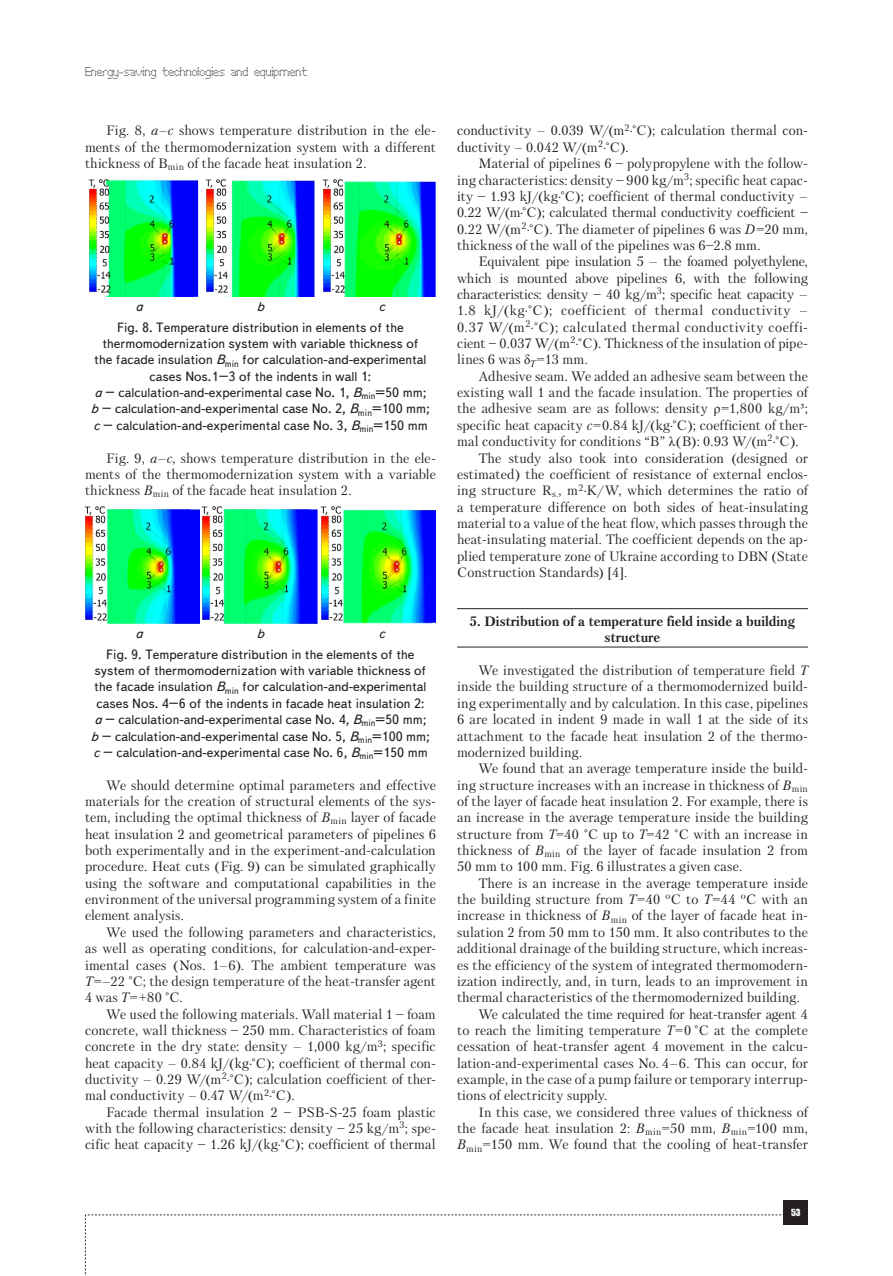
<style>
.page{position:relative;width:893px;height:1276px;background:#fff}
.page>*{position:absolute;margin:0;border:0;box-sizing:border-box;transform-origin:0 0}
.Text__англ{font:13.5px/16.4px "Petersburg C";letter-spacing:.005em;color:#231f20;text-align:justify}
.Рисунок{font:13.5px/16.4px "Text Book C";color:#231f20}
.Раздел_статьи{font:700 13.5px/16.4px "Petersburg C";color:#231f20;text-align:center}
.Рисунок-2{font:italic 13.5px "Text Book C";color:#231f20}
.t1{font:12px "Perfo";letter-spacing:.015em;color:#231f20}
.t2{font:9px "Impact";color:#fff}
.s1{font-style:italic}
.s2{font-family:"Times New Roman"}
</style>
<div class="page">
<svg style="left:85px;top:1214px;width:699px;height:62px"></svg>
<div style="left:784px;top:1200px;width:24px;height:24px;background:#231f20"></div>
<hr style="left:457px;top:608px;width:351px;height:1px;background:#231f20">
<hr style="left:457px;top:646px;width:351px;height:1px;background:#231f20">
<img style="left:88px;top:179px;width:111px;height:117px">
<img style="left:205px;top:179px;width:110px;height:117px">
<img style="left:323px;top:179px;width:113px;height:117px">
<img style="left:85px;top:506px;width:114px;height:117px">
<img style="left:202px;top:506px;width:115px;height:117px">
<img style="left:320px;top:506px;width:116px;height:117px">
<p class="t1" style="left:85px;top:65px;width:224px">Energy-saving technologies and equipment</p>
<p class="Text__англ" style="left:85px;top:122px;width:352px;text-indent:21px">Fig. 8, <span class="s1">a–c</span> shows temperature distribution in the ele&shy;ments of the thermomodernization system with a different thickness of B<sub>min</sub> of the facade heat insulation 2.</p>
<p class="Рисунок-2" style="left:136px;top:299px;width:9px">а</p>
<p class="Рисунок-2" style="left:257px;top:299px;width:9px">b</p>
<p class="Рисунок" style="left:117px;top:296px;width:288px;line-height:20.9px;text-indent:261px"><span class="s1">c<br></span>Fig. 8. Temperature distribution in elements of the</p>
<p class="Рисунок" style="left:91px;top:335px;width:341px;text-align:center">thermomodernization system with variable thickness of<br>the facade insulation <span class="s1">B</span><sub>min</sub> for calculation-and-experimental cases Nos.1–3 of the indents in wall 1:<br><span class="s1">a</span> – calculation-and-experimental case No. 1, <span class="s1">B</span><sub>min</sub>=50 mm; <span class="s1">b</span> – calculation-and-experimental case No. 2, <span class="s1">B</span><sub>min</sub>=100 mm; <span class="s1">c</span> – calculation-and-experimental case No. 3, <span class="s1">B</span><sub>min</sub>=150 mm</p>
<p class="Text__англ" style="left:85px;top:449px;width:352px;text-indent:21px">Fig. 9, <span class="s1">a–c</span>, shows temperature distribution in the ele&shy;ments of the thermomodernization system with a variable thickness <span class="s1">B</span><sub>min</sub> of the facade heat insulation 2.</p>
<p class="Рисунок-2" style="left:136px;top:626px;width:9px">а</p>
<p class="Рисунок-2" style="left:257px;top:626px;width:9px">b</p>
<p class="Рисунок" style="left:106px;top:623px;width:310px;line-height:20.9px;text-indent:272px"><span class="s1">c<br></span>Fig. 9. Temperature distribution in the elements of the</p>
<p class="Рисунок" style="left:91px;top:662px;width:341px;text-align:center">system of thermomodernization with variable thickness of the facade insulation <span class="s1">B</span><sub>min</sub> for calculation-and-experimental cases Nos. 4–6 of the indents in facade heat insulation 2:<br><span class="s1">a</span> – calculation-and-experimental case No. 4, <span class="s1">B</span><sub>min</sub>=50 mm; <span class="s1">b</span> – calculation-and-experimental case No. 5, <span class="s1">B</span><sub>min</sub>=100 mm; <span class="s1">c</span> – calculation-and-experimental case No. 6, <span class="s1">B</span><sub>min</sub>=150 mm</p>
<p class="Text__англ" style="left:85px;top:776px;width:352px;text-indent:21px">We should determine optimal parameters and effective materials for the creation of structural elements of the sys&shy;tem, including the optimal thickness of <span class="s1">B</span><sub>min</sub> layer of facade heat insulation 2 and geometrical parameters of pipelines 6 both experimentally and in the experiment-and-calculation procedure. Heat cuts (Fig. 9) can be simulated graphically using the software and computational capabilities in the environment of the universal programming system of a finite element analysis.</p>
<p class="Text__англ" style="left:85px;top:923px;width:352px;text-indent:21px">We used the following parameters and characteristics, as well as operating conditions, for calculation-and-exper&shy;imental cases (Nos. 1–6). The ambient temperature was <span class="s1">Т</span>=–22 °С; the design temperature of the heat-transfer agent 4 was <span class="s1">Т</span>=+80 °С.</p>
<p class="Text__англ" style="left:85px;top:1005px;width:352px;text-indent:21px">We used the following materials. Wall material 1 <span class="s2">−</span> foam concrete, wall thickness <span class="s2">−</span> 250 mm. Characteristics of foam concrete in the dry state: density – 1,000 kg/m<sup>3</sup>; specific heat capacity – 0.84 kJ/(kg·°С); coefficient of thermal con&shy;ductivity – 0.29 W/(m<sup>2</sup>·°С); calculation coefficient of ther&shy;mal conductivity – 0.47 W/(m<sup>2</sup>·°С).</p>
<p class="Text__англ" style="left:85px;top:1103px;width:352px;text-indent:21px">Facade thermal insulation 2 <span class="s2">−</span> PSB-S-25 foam plastic with the following characteristics: density <span class="s2">−</span> 25 kg/m<sup>3</sup>; spe&shy;cific heat capacity <span class="s2">−</span> 1.26 kJ/(kg·°C); coefficient of thermal</p>
<p class="Text__англ" style="left:457px;top:122px;width:352px">conductivity – 0.039 W/(m<sup>2</sup>·°С); calculation thermal con&shy;ductivity – 0.042 W/(m<sup>2</sup>·°С).</p>
<p class="Text__англ" style="left:457px;top:155px;width:352px;text-indent:21px">Material of pipelines 6 <span class="s2">−</span> polypropylene with the follow&shy;ing characteristics: density <span class="s2">−</span> 900 kg/m<sup>3</sup>; specific heat capac&shy;ity <span class="s2">−</span> 1.93 kJ/(kg·°C); coefficient of thermal conductivity – 0.22 W/(m·°C); calculated thermal conductivity coefficient <span class="s2">− </span>0.22 W/(m<sup>2</sup>·°C). The diameter of pipelines 6 was <span class="s1">D</span>=20 mm, thickness of the wall of the pipelines was 6<span class="s2">−</span>2.8 mm.</p>
<p class="Text__англ" style="left:457px;top:253px;width:352px;text-indent:21px">Equivalent pipe insulation 5 – the foamed polyethylene, which is mounted above pipelines 6, with the following characteristics: density <span class="s2">−</span> 40 kg/m<sup>3</sup>; specific heat capacity – 1.8 kJ/(kg·°C); coefficient of thermal conductivity – 0.37 W/(m<sup>2</sup>·°С); calculated thermal conductivity coeffi&shy;cient <span class="s2">−</span> 0.037 W/(m<sup>2</sup>·°C). Thickness of the insulation of pipe&shy;lines 6 was <span class="s2">δ</span><sub>Т</sub>=13 mm.</p>
<p class="Text__англ" style="left:457px;top:368px;width:352px;text-indent:21px">Adhesive seam. We added an adhesive seam between the existing wall 1 and the facade insulation. The properties of the adhesive seam are as follows: density <span class="s2">ρ</span>=1,800 kg/m<span class="s2">³</span>; specific heat capacity <span class="s1">c</span>=0.84 kJ/(kg·°C); coefficient of ther&shy;mal conductivity for conditions “B” <span class="s2">λ</span>(B): 0.93 W/(m<sup>2</sup>·°C).</p>
<p class="Text__англ" style="left:457px;top:449px;width:352px;text-indent:21px">The study also took into consideration (designed or estimated) the coefficient of resistance of external enclos&shy;ing structure R<sub>s.</sub>, m<sup>2</sup>·K/W, which determines the ratio of a temperature difference on both sides of heat-insulating material to a value of the heat flow, which passes through the heat-insulating material. The coefficient depends on the ap&shy;plied temperature zone of Ukraine according to DBN (State Construction Standards) [4].</p>
<p class="Раздел_статьи" style="left:470px;top:613px;width:327px">5. Distribution of a temperature field inside a building structure</p>
<p class="Text__англ" style="left:457px;top:662px;width:352px;text-indent:21px">We investigated the distribution of temperature field <span class="s1">T </span>inside the building structure of a thermomodernized build&shy;ing experimentally and by calculation. In this case, pipelines 6 are located in indent 9 made in wall 1 at the side of its attachment to the facade heat insulation 2 of the thermo&shy;modernized building.</p>
<p class="Text__англ" style="left:457px;top:760px;width:352px;text-indent:21px">We found that an average temperature inside the build&shy;ing structure increases with an increase in thickness of <span class="s1">B</span><sub>min </sub>of the layer of facade heat insulation 2. For example, there is an increase in the average temperature inside the building structure from <span class="s1">T</span>=40 °C up to <span class="s1">T</span>=42 °C with an increase in thickness of <span class="s1">B</span><sub>min</sub> of the layer of facade insulation 2 from 50 mm to 100 mm. Fig. 6 illustrates a given case.</p>
<p class="Text__англ" style="left:457px;top:874px;width:352px;text-indent:21px">There is an increase in the average temperature inside the building structure from <span class="s1">Т</span>=40 <sup>о</sup>С to <span class="s1">Т</span>=44 <sup>о</sup>С with an increase in thickness of <span class="s1">B</span><sub>min</sub> of the layer of facade heat in&shy;sulation 2 from 50 mm to 150 mm. It also contributes to the additional drainage of the building structure, which increas&shy;es the efficiency of the system of integrated thermomodern&shy;ization indirectly, and, in turn, leads to an improvement in thermal characteristics of the thermomodernized building.</p>
<p class="Text__англ" style="left:457px;top:1005px;width:352px;text-indent:21px">We calculated the time required for heat-transfer agent 4 to reach the limiting temperature <span class="s1">Т</span>=0 °C at the complete cessation of heat-transfer agent 4 movement in the calcu&shy;lation-and-experimental cases No. 4–6. This can occur, for example, in the case of a pump failure or temporary interrup&shy;tions of electricity supply.</p>
<p class="Text__англ" style="left:457px;top:1103px;width:352px;text-indent:21px">In this case, we considered three values of thickness of the facade heat insulation 2: <span class="s1">B</span><sub>min</sub>=50 mm, <span class="s1">B</span><sub>min</sub>=100 mm, <span class="s1">B</span><sub>min</sub>=150 mm. We found that the cooling of heat-transfer</p>
<p class="t2" style="left:791px;top:1205px;width:11px">53</p>
</div>
